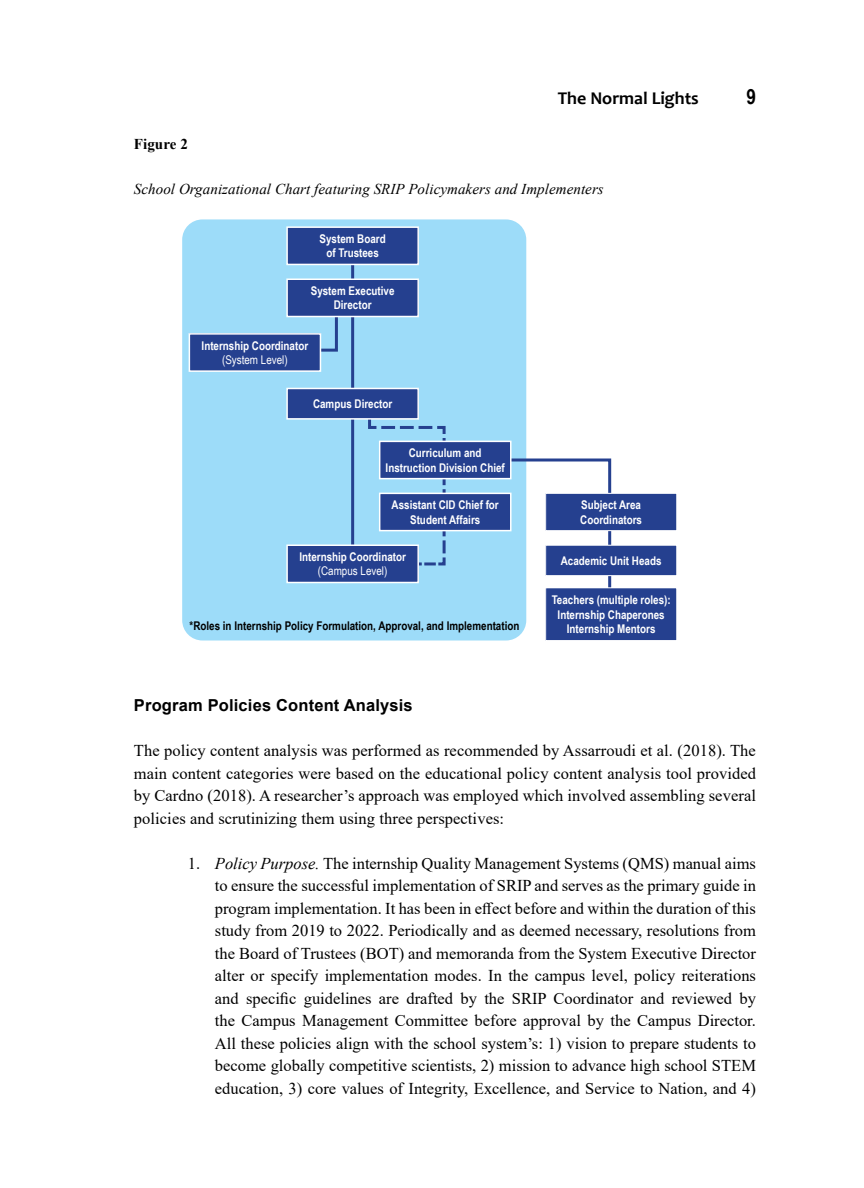
<style>
.page{position:relative;width:864px;height:1188px;background:#fff}
.page>*{position:absolute;margin:0;border:0;box-sizing:border-box;transform-origin:0 0}
.t1{font:700 21px "Arial Narrow";color:#000}
.t2{font:700 18px "Candara";color:#000}
.Paragraph_body_Lv1{font:16.5px/22.5px "Times New Roman";color:#000;text-align:justify}
.body_title_LV2{font:700 16.5px "Arial";letter-spacing:.01em;color:#000}
.table_ital_title_below_no{font:italic 15px "Times New Roman";letter-spacing:.005em;color:#000}
.t3{font:700 15px "Times New Roman";letter-spacing:.005em;color:#000}
.t4{font:700 12px/14.4px "Arial Narrow";color:#fff;text-align:center}
.t5{font:700 12px "Arial Narrow";color:#000}
.t6{font:12px "Arial Narrow";color:#fff}
.s1{font-style:italic}
</style>
<div class="page">
<div style="left:182px;top:219px;width:344px;height:421px;background:#9ddcf9;border-radius:20px"></div>
<svg style="left:505px;top:457px;width:107px;height:183px"></svg>
<svg style="left:368px;top:420px;width:79px;height:146px"></svg>
<svg style="left:314px;top:317px;width:25px;height:36px"></svg>
<hr style="left:351px;top:256px;width:3px;height:304px;background:#25408f">
<div style="left:287px;top:227px;width:131px;height:37px;background:#25408f"></div>
<div style="left:286px;top:226px;width:133px;height:39px;border:2px solid #fff"></div>
<div style="left:287px;top:279px;width:131px;height:38px;background:#25408f"></div>
<div style="left:286px;top:279px;width:133px;height:38px;border:2px solid #fff"></div>
<div style="left:287px;top:388px;width:131px;height:31px;background:#25408f"></div>
<div style="left:286px;top:388px;width:133px;height:32px;border:2px solid #fff"></div>
<div style="left:380px;top:441px;width:131px;height:38px;background:#25408f"></div>
<div style="left:379px;top:441px;width:133px;height:38px;border:2px solid #fff"></div>
<div style="left:380px;top:493px;width:131px;height:38px;background:#25408f"></div>
<div style="left:379px;top:493px;width:133px;height:38px;border:2px solid #fff"></div>
<div style="left:546px;top:493px;width:131px;height:38px;background:#25408f"></div>
<div style="left:545px;top:493px;width:132px;height:38px;border:1px solid #fff"></div>
<div style="left:546px;top:545px;width:131px;height:31px;background:#25408f"></div>
<div style="left:545px;top:545px;width:132px;height:31px;border:1px solid #fff"></div>
<div style="left:546px;top:588px;width:131px;height:53px;background:#25408f"></div>
<div style="left:545px;top:587px;width:132px;height:54px;border:1px solid #fff"></div>
<div style="left:189px;top:334px;width:131px;height:37px;background:#25408f"></div>
<div style="left:189px;top:333px;width:132px;height:39px;border:2px solid #fff"></div>
<div style="left:287px;top:545px;width:131px;height:38px;background:#25408f"></div>
<div style="left:286px;top:544px;width:133px;height:39px;border:2px solid #fff"></div>
<p class="t2" style="left:558px;top:86px;width:142px">The Normal Lights</p>
<p class="t1" style="left:746px;top:80px;width:11px">9</p>
<p class="t3" style="left:134px;top:133px;width:55px">Figure 2</p>
<p class="table_ital_title_below_no" style="left:134px;top:178px;width:471px">School Organizational Chart featuring SRIP Policymakers and Implementers</p>
<p class="t4" style="left:320px;top:231px;width:68px">System Board</p>
<p class="t4" style="left:326px;top:245px;width:54px">of Trustees</p>
<p class="t4" style="left:311px;top:283px;width:85px">System Executive</p>
<p class="t4" style="left:334px;top:297px;width:39px">Director</p>
<p class="t4" style="left:202px;top:338px;width:108px">Internship Coordinator</p>
<p class="t6" style="left:222px;top:351px;width:67px">(System Level)</p>
<p class="t4" style="left:313px;top:396px;width:81px">Campus Director</p>
<p class="t4" style="left:386px;top:445px;width:121px">Curriculum and<br>Instruction Division Chief</p>
<p class="t4" style="left:392px;top:497px;width:109px">Assistant CID Chief for<br>Student Affairs</p>
<p class="t4" style="left:581px;top:497px;width:61px">Subject Area</p>
<p class="t4" style="left:580px;top:512px;width:63px">Coordinators</p>
<p class="t4" style="left:561px;top:553px;width:102px">Academic Unit Heads</p>
<p class="t4" style="left:552px;top:592px;width:121px">Teachers (multiple roles):</p>
<p class="t4" style="left:558px;top:607px;width:109px">Internship Chaperones</p>
<p class="t4" style="left:567px;top:621px;width:90px">Internship Mentors</p>
<p class="t4" style="left:299px;top:549px;width:108px">Internship Coordinator</p>
<p class="t6" style="left:318px;top:562px;width:71px">(Campus Level)</p>
<p class="t5" style="left:190px;top:616px;width:331px">*Roles in Internship Policy Formulation, Approval, and Implementation</p>
<p class="body_title_LV2" style="left:134px;top:694px;width:280px">Program Policies Content Analysis</p>
<p class="Paragraph_body_Lv1" style="left:134px;top:739px;width:624px">The policy content analysis was performed as recommended by Assarroudi et al. (2018). The main content categories were based on the educational policy content analysis tool provided by Cardno (2018). A researcher’s approach was employed which involved assembling several policies and scrutinizing them using three perspectives:</p>
<p class="Paragraph_body_Lv1" style="left:215px;top:851px;width:543px;text-indent:-27px">1. <span class="s1">Policy Purpose.</span> The internship Quality Management Systems (QMS) manual aims to ensure the successful implementation of SRIP and serves as the primary guide in program implementation. It has been in effect before and within the duration of this study from 2019 to 2022. Periodically and as deemed necessary, resolutions from the Board of Trustees (BOT) and memoranda from the System Executive Director alter or specify implementation modes. In the campus level, policy reiterations and specific guidelines are drafted by the SRIP Coordinator and reviewed by the Campus Management Committee before approval by the Campus Director.<br>All these policies align with the school system’s: 1) vision to prepare students to become globally competitive scientists, 2) mission to advance high school STEM education, 3) core values of Integrity, Excellence, and Service to Nation, and 4)</p>
</div>
